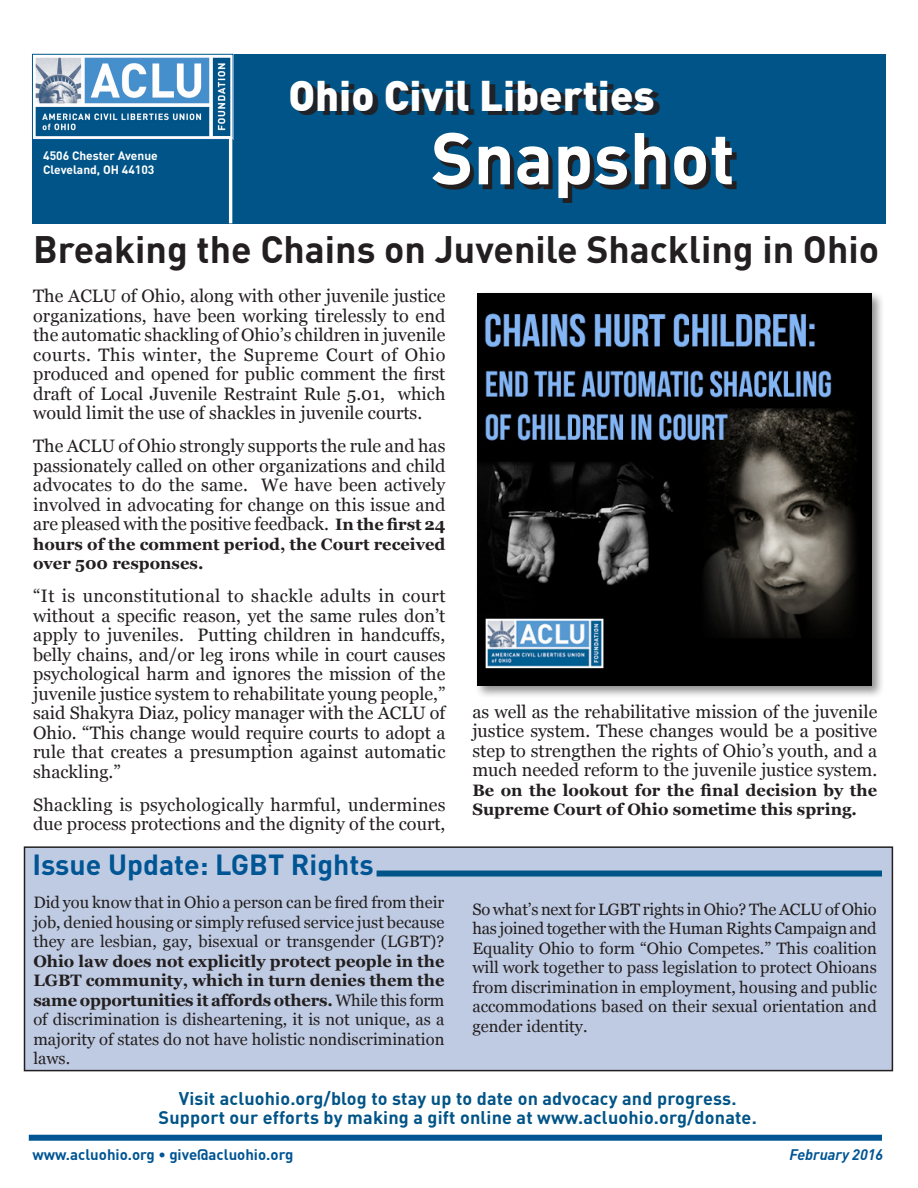
<style>
.page{position:relative;width:918px;height:1188px;background:#fff}
.page>*{position:absolute;margin:0;border:0;box-sizing:border-box;transform-origin:0 0}
.t1{font:700 72px "DIN";color:#fff}
.t2{font:900 42px "DIN";color:#fff}
.Headline{font:700 37.5px "DIN";color:#231f20}
.Subhead_1{font:700 28.5px "DIN";color:#005594}
.Body_text{font:18px/19.5px "Georgia";color:#231f20;text-align:justify}
.t3{font:700 18px "DIN";letter-spacing:.01em;color:#005487}
.Body_Text_Smaller{font:16.5px/19.5px "Georgia";color:#231f20;text-align:justify}
.Body_text-2{font:700 16.5px/19.5px "Georgia";color:#231f20}
.t4{font:700 15px "DIN";color:#005594}
.t5{font:italic 700 15px "DIN";color:#005594}
.t6{font:700 12px "DIN";color:#fff}
.s1{font-weight:700;font-size:16.5px}
.s2{font-weight:700}
</style>
<div class="page">
<div style="left:32px;top:54px;width:853px;height:169px;background:#005487"></div>
<div style="left:29px;top:1135px;width:853px;height:6px;background:#005594"></div>
<div style="left:296px;top:85px;width:363px;height:30px;background:#231f20;opacity:.91"></div>
<svg style="left:437px;top:137px;width:300px;height:66px"></svg>
<img style="left:34px;top:56px;width:197px;height:82px">
<div style="left:32px;top:54px;width:201px;height:86px;border:1px solid #005594"></div>
<hr style="left:229px;top:137px;width:3px;height:86px;background:#fff">
<div style="left:474px;top:290px;width:411px;height:409px;background:#231f20;opacity:.5"></div>
<img style="left:478px;top:294px;width:394px;height:392px">
<div style="left:25px;top:847px;width:867px;height:224px;background:#bfcbe2"></div>
<div style="left:24px;top:846px;width:869px;height:225px;border:2px solid #231f20"></div>
<div style="left:377px;top:871px;width:505px;height:6px;background:#005487"></div>
<p class="t2" style="left:288px;top:68px;width:368px">Ohio Civil Liberties</p>
<p class="t1" style="left:431px;top:111px;width:306px">Snapshot</p>
<p class="Headline" style="left:33px;top:225px;width:847px">Breaking the Chains on Juvenile Shackling in Ohio</p>
<p class="t6" style="left:43px;top:148px;width:116px">4506 Chester Avenue</p>
<p class="t6" style="left:43px;top:162px;width:113px">Cleveland, OH 44103</p>
<p class="Body_text" style="left:33px;top:286px;width:414px">The ACLU of Ohio, along with other juvenile justice organizations, have been working tirelessly to end the automatic shackling of Ohio’s children in juvenile courts. This winter, the Supreme Court of Ohio produced and opened for public comment the first draft of Local Juvenile Restraint Rule 5.01, which would limit the use of shackles in juvenile courts.</p>
<p class="Body_text" style="left:33px;top:436px;width:414px">The ACLU of Ohio strongly supports the rule and has passionately called on other organizations and child advocates to do the same. We have been actively involved in advocating for change on this issue and are pleased with the positive feedback. <span class="s1">In the first 24</span></p>
<p class="Body_text-2" style="left:33px;top:534px;width:414px">hours of the comment period, the Court received over 500 responses.</p>
<p class="Body_text" style="left:33px;top:586px;width:414px">“It is unconstitutional to shackle adults in court without a specific reason, yet the same rules don’t apply to juveniles. Putting children in handcuffs, belly chains, and/or leg irons while in court causes psychological harm and ignores the mission of the juvenile justice system to rehabilitate young people,” said Shakyra Diaz, policy manager with the ACLU of Ohio. “This change would require courts to adopt a rule that creates a presumption against automatic shackling.”</p>
<p class="Body_text" style="left:33px;top:795px;width:414px">Shackling is psychologically harmful, undermines due process protections and the dignity of the court,</p>
<p class="Body_text" style="left:472px;top:702px;width:407px">as well as the rehabilitative mission of the juvenile justice system. These changes would be a positive step to strengthen the rights of Ohio’s youth, and a much needed reform to the juvenile justice system.</p>
<p class="Body_text-2" style="left:472px;top:781px;width:406px">Be on the lookout for the final decision by the<br>Supreme Court of Ohio sometime this spring.</p>
<p class="Subhead_1" style="left:32px;top:846px;width:343px">Issue Update: LGBT Rights</p>
<p class="Body_Text_Smaller" style="left:33px;top:893px;width:413px">Did you know that in Ohio a person can be fired from their job, denied housing or simply refused service just because they are lesbian, gay, bisexual or transgender (LGBT)?<br><span class="s2">Ohio law does not explicitly protect people in the LGBT community, which in turn denies them the same opportunities it affords others.</span> While this form of discrimination is disheartening, it is not unique, as a majority of states do not have holistic nondiscrimination laws.</p>
<p class="Body_Text_Smaller" style="left:472px;top:900px;width:406px">So what’s next for LGBT rights in Ohio? The ACLU of Ohio has joined together with the Human Rights Campaign and Equality Ohio to form “Ohio Competes.” This coalition will work together to pass legislation to protect Ohioans from discrimination in employment, housing and public accommodations based on their sexual orientation and gender identity.</p>
<p class="t3" style="left:179px;top:1087px;width:559px">Visit acluohio.org/blog to stay up to date on advocacy and progress.</p>
<p class="t3" style="left:159px;top:1106px;width:600px">Support our efforts by making a gift online at www.acluohio.org/donate.</p>
<p class="t4" style="left:32px;top:1145px;width:262px">www.acluohio.org • give@acluohio.org</p>
<p class="t5" style="left:789px;top:1145px;width:95px">February 2016</p>
</div>
